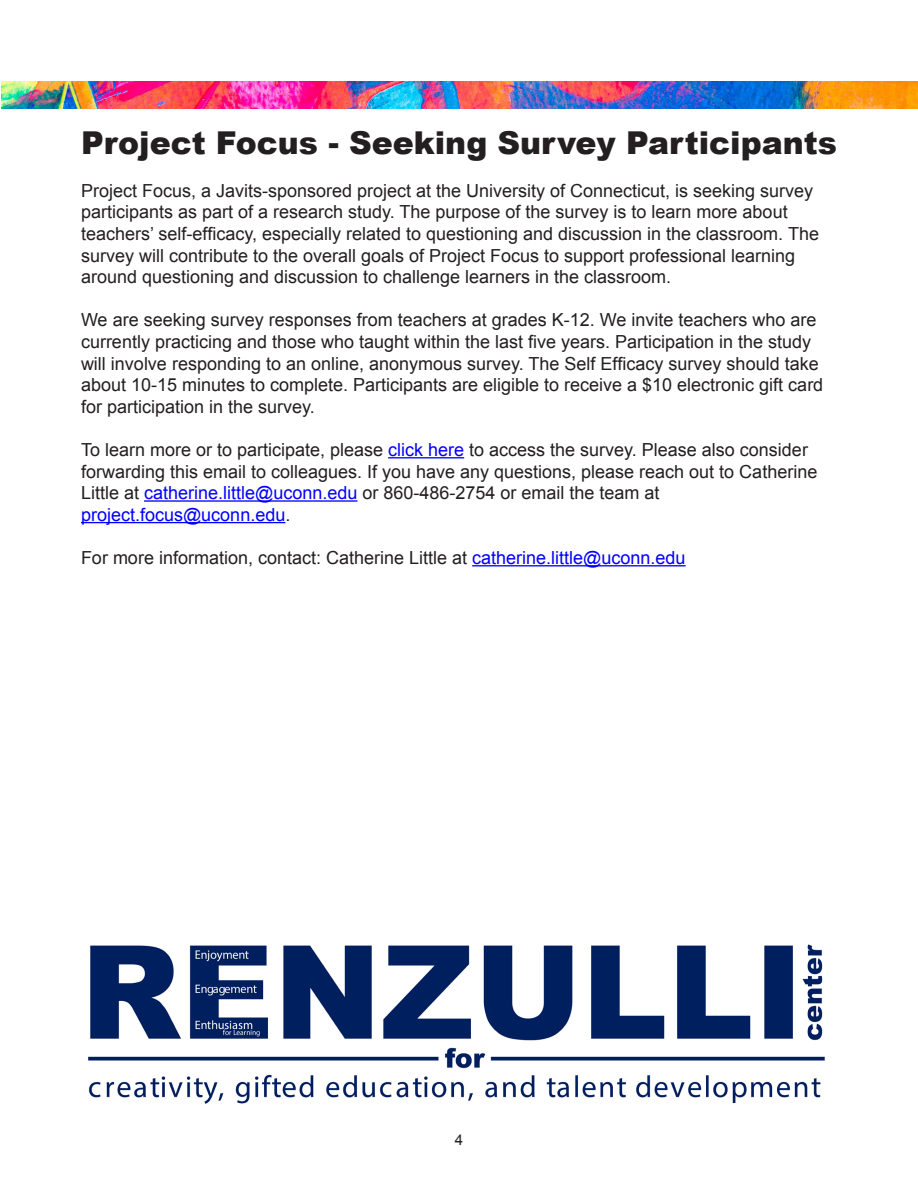
<style>
.page{position:relative;width:918px;height:1188px;background:#fff}
.page>*{position:absolute;margin:0;border:0;box-sizing:border-box;transform-origin:0 0}
.t1{font:900 31.5px "Arial";color:#231f20}
.t2{font:18px/21.6px "Arial";color:#231f20}
.t3{font:18px "Arial";color:#00f}
.t4{font:15px "Arial";color:#231f20}
.s1{color:#00f}
.s2{color:#231f20}
</style>
<div class="page">
<img style="left:1px;top:81px;width:917px;height:28px">
<hr style="left:388px;top:457px;width:76px;height:1px;background:#00f">
<hr style="left:144px;top:500px;width:213px;height:2px;background:#00f">
<hr style="left:81px;top:522px;width:204px;height:1px;background:#00f">
<hr style="left:472px;top:565px;width:214px;height:1px;background:#00f">
<img style="left:88px;top:944px;width:737px;height:160px">
<h2 class="t1" style="left:81px;top:119px;width:758px">Project Focus - Seeking Survey Participants</h2>
<p class="t2" style="left:81px;top:180px;width:740px">Project Focus, a Javits-sponsored project at the University of Connecticut, is seeking survey participants as part of a research study. The purpose of the survey is to learn more about teachers’ self-efficacy, especially related to questioning and discussion in the classroom. The survey will contribute to the overall goals of Project Focus to support professional learning around questioning and discussion to challenge learners in the classroom.</p>
<p class="t2" style="left:81px;top:309px;width:744px">We are seeking survey responses from teachers at grades K-12. We invite teachers who are currently practicing and those who taught within the last five years. Participation in the study will involve responding to an online, anonymous survey. The Self Efficacy survey should take about 10-15 minutes to complete. Participants are eligible to receive a $10 electronic gift card for participation in the survey.</p>
<p class="t2" style="left:81px;top:439px;width:738px">To learn more or to participate, please <span class="s1">click here</span> to access the survey. Please also consider forwarding this email to colleagues. If you have any questions, please reach out to Catherine<br>Little at <span class="s1">catherine.little@uconn.edu</span> or 860-486-2754 or email the team at</p>
<p class="t3" style="left:81px;top:503px;width:211px">project.focus@uconn.edu<span class="s2">.</span></p>
<p class="t2" style="left:81px;top:547px;width:606px">For more information, contact: Catherine Little at <span class="s1">catherine.little@uconn.edu</span></p>
<p class="t4" style="left:455px;top:1130px;width:10px">4</p>
</div>
